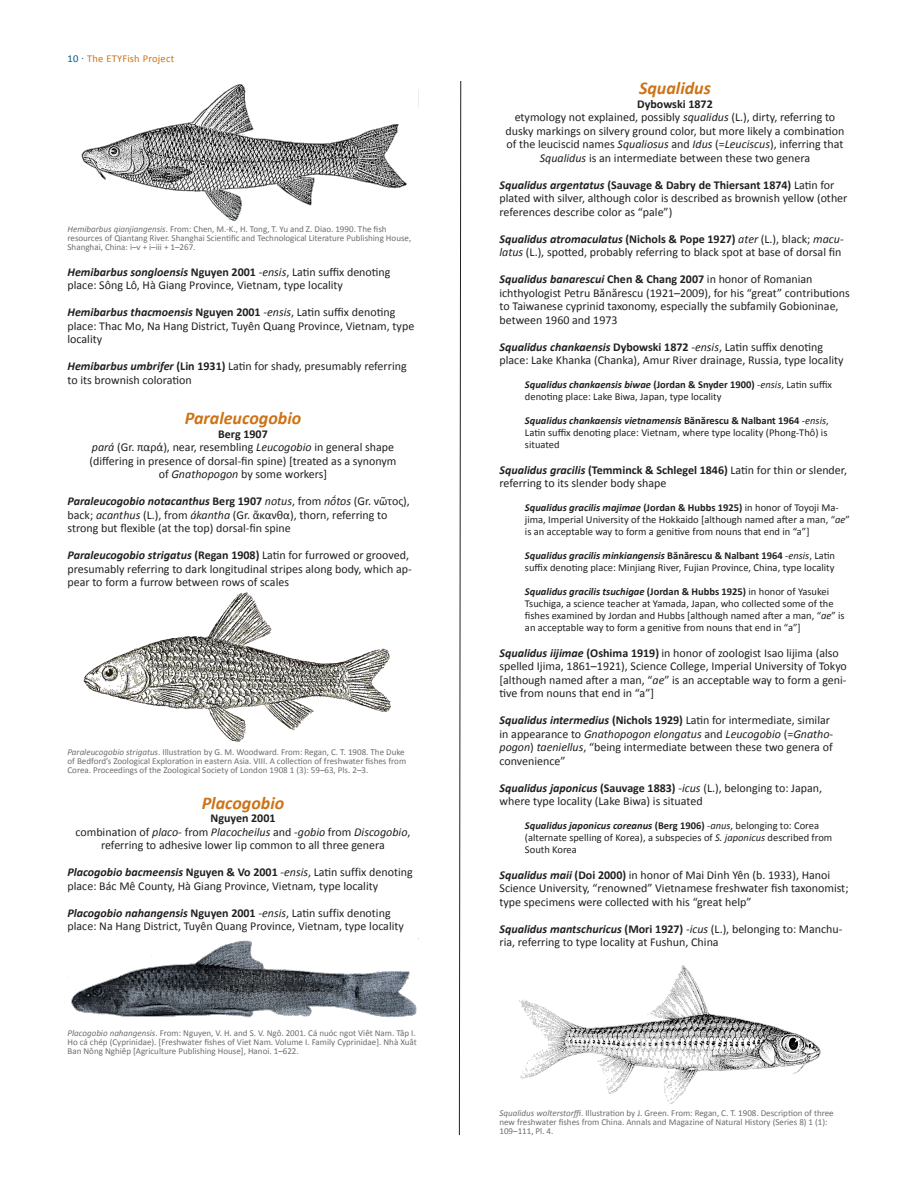
<style>
.page{position:relative;width:918px;height:1188px;background:#fff}
.page>*{position:absolute;margin:0;border:0;box-sizing:border-box;transform-origin:0 0}
.t1{font:italic 700 18px "Calibri";color:#cd7317}
.t2{font:12px/13.5px "Calibri";color:#231f20}
.t3{font:700 12px "Calibri";color:#231f20}
.t4{font:10.5px/12px "Calibri";color:#231f20}
.t5{font:10.5px "Calibri";letter-spacing:.02em;color:#cd7317}
.t6{font:9px/9px "Calibri";color:#6c6d70}
.s1{color:#00558f}
.s2{font-style:italic}
.s3{font-weight:700;font-style:italic}
.s4{font-weight:700}
</style>
<div class="page">
<svg style="left:459px;top:81px;width:2px;height:1055px"></svg>
<img style="left:83px;top:592px;width:308px;height:150px">
<img style="left:71px;top:938px;width:348px;height:80px">
<img style="left:519px;top:965px;width:302px;height:139px">
<img style="left:81px;top:84px;width:338px;height:137px">
<p class="t5" style="left:68px;top:51px;width:108px"><span class="s1">10 ·</span> The ETYFish Project</p>
<p class="t6" style="left:68px;top:225px;width:345px"><span class="s2">Hemibarbus qianjiangensis</span>. From: Chen, M.-K., H. Tong, T. Yu and Z. Diao. 1990. The fish resources of Qiantang River. Shanghai Scientific and Technological Literature Publishing House,<br>Shanghai, China: i–v + i–iii + 1–267.</p>
<p class="t2" style="left:68px;top:265px;width:325px"><span class="s3">Hemibarbus songloensis</span> <span class="s4">Nguyen 2001</span> -<span class="s2">ensis</span>, Latin suffix denoting place: Sông Lô, Hà Giang Province, Vietnam, type locality</p>
<p class="t2" style="left:68px;top:305px;width:348px"><span class="s3">Hemibarbus thacmoensis</span> <span class="s4">Nguyen 2001</span> -<span class="s2">ensis</span>, Latin suffix denoting place: Thac Mo, Na Hang District, Tuyên Quang Province, Vietnam, type locality</p>
<p class="t2" style="left:68px;top:359px;width:341px"><span class="s3">Hemibarbus umbrifer</span> <span class="s4">(Lin 1931)</span> Latin for shady, presumably referring to its brownish coloration</p>
<h1 class="t1" style="left:185px;top:405px;width:118px">Paraleucogobio</h1>
<p class="t2" style="left:89px;top:427px;width:309px;text-align:center"><span class="s4">Berg 1907<br></span><span class="s2">pará</span> (Gr. παρά), near, resembling <span class="s2">Leucogobio</span> in general shape (differing in presence of dorsal-fin spine) [treated as a synonym of <span class="s2">Gnathopogon</span> by some workers]</p>
<p class="t2" style="left:68px;top:494px;width:344px"><span class="s3">Paraleucogobio notacanthus</span> <span class="s4">Berg 1907</span> <span class="s2">notus</span>, from <span class="s2">nṓtos</span> (Gr. νῶτος), back; <span class="s2">acanthus</span> (L.), from <span class="s2">ákantha</span> (Gr. ἄκανθα), thorn, referring to strong but flexible (at the top) dorsal-fin spine</p>
<p class="t2" style="left:68px;top:548px;width:346px"><span class="s3">Paraleucogobio strigatus</span> <span class="s4">(Regan 1908)</span> Latin for furrowed or grooved, presumably referring to dark longitudinal stripes along body, which ap&shy;pear to form a furrow between rows of scales</p>
<p class="t6" style="left:68px;top:747px;width:340px"><span class="s2">Paraleucogobio strigatus</span>. Illustration by G. M. Woodward. From: Regan, C. T. 1908. The Duke of Bedford’s Zoological Exploration in eastern Asia. VIII. A collection of freshwater fishes from<br>Corea. Proceedings of the Zoological Society of London 1908 1 (3): 59–63, Pls. 2–3.</p>
<h1 class="t1" style="left:202px;top:790px;width:84px">Placogobio</h1>
<p class="t2" style="left:75px;top:811px;width:337px;text-align:center"><span class="s4">Nguyen 2001<br></span>combination of <span class="s2">placo</span>- from <span class="s2">Placocheilus</span> and -<span class="s2">gobio</span> from <span class="s2">Discogobio</span>, referring to adhesive lower lip common to all three genera</p>
<p class="t2" style="left:68px;top:865px;width:347px"><span class="s3">Placogobio bacmeensis</span> <span class="s4">Nguyen &amp; Vo 2001</span> -<span class="s2">ensis</span>, Latin suffix denoting place: Bác Mê County, Hà Giang Province, Vietnam, type locality</p>
<p class="t2" style="left:68px;top:906px;width:338px"><span class="s3">Placogobio nahangensis</span> <span class="s4">Nguyen 2001</span> -<span class="s2">ensis</span>, Latin suffix denoting place: Na Hang District, Tuyên Quang Province, Vietnam, type locality</p>
<p class="t6" style="left:68px;top:1028px;width:351px"><span class="s2">Placogobio nahangensis</span>. From: Nguyen, V. H. and S. V. Ngô. 2001. Cá nuóc ngot Viêt Nam. Tâp I.<br>Ho cá chép (Cyprinidae). [Freshwater fishes of Viet Nam. Volume I. Family Cyprinidae]. Nhà Xuât<br>Ban Nông Nghiêp [Agriculture Publishing House], Hanoi. 1–622.</p>
<p class="t1" style="left:639px;top:76px;width:73px">Squalidus</p>
<p class="t3" style="left:637px;top:96px;width:77px">Dybowski 1872</p>
<p class="t2" style="left:505px;top:110px;width:341px;text-align:center">etymology not explained, possibly <span class="s2">squalidus</span> (L.), dirty, referring to dusky markings on silvery ground color, but more likely a combination of the leuciscid names <span class="s2">Squaliosus</span> and <span class="s2">Idus</span> (=<span class="s2">Leuciscus</span>), inferring that <span class="s2">Squalidus</span> is an intermediate between these two genera</p>
<p class="t2" style="left:500px;top:178px;width:349px"><span class="s3">Squalidus argentatus</span> <span class="s4">(Sauvage &amp; Dabry de Thiersant 1874)</span> Latin for plated with silver, although color is described as brownish yellow (other references describe color as “pale”)</p>
<p class="t2" style="left:500px;top:232px;width:346px"><span class="s3">Squalidus atromaculatus</span> <span class="s4">(Nichols &amp; Pope 1927)</span> <span class="s2">ater</span> (L.), black; <span class="s2">macu&shy;latus</span> (L.), spotted, probably referring to black spot at base of dorsal fin</p>
<p class="t2" style="left:500px;top:272px;width:352px"><span class="s3">Squalidus banarescui</span> <span class="s4">Chen &amp; Chang 2007</span> in honor of Romanian ichthyologist Petru Bănărescu (1921–2009), for his “great” contributions to Taiwanese cyprinid taxonomy, especially the subfamily Gobioninae, between 1960 and 1973</p>
<p class="t2" style="left:500px;top:340px;width:346px"><span class="s3">Squalidus chankaensis</span> <span class="s4">Dybowski 1872</span> -<span class="s2">ensis</span>, Latin suffix denoting place: Lake Khanka (Chanka), Amur River drainage, Russia, type locality</p>
<p class="t4" style="left:525px;top:379px;width:309px"><span class="s3">Squalidus chankaensis biwae</span> <span class="s4">(Jordan &amp; Snyder 1900)</span> -<span class="s2">ensis</span>, Latin suffix denoting place: Lake Biwa, Japan, type locality</p>
<p class="t4" style="left:525px;top:415px;width:305px"><span class="s3">Squalidus chankaensis vietnamensis</span> <span class="s4">Bănărescu &amp; Nalbant 1964</span> -<span class="s2">ensis</span>,<br>Latin suffix denoting place: Vietnam, where type locality (Phong-Thô) is situated</p>
<p class="t2" style="left:500px;top:463px;width:349px"><span class="s3">Squalidus gracilis</span> <span class="s4">(Temminck &amp; Schlegel 1846)</span> Latin for thin or slender, referring to its slender body shape</p>
<p class="t4" style="left:525px;top:502px;width:326px"><span class="s3">Squalidus gracilis majimae</span> <span class="s4">(Jordan &amp; Hubbs 1925)</span> in honor of Toyoji Ma&shy;jima, Imperial University of the Hokkaido [although named after a man, “<span class="s2">ae</span>” is an acceptable way to form a genitive from nouns that end in “a”]</p>
<p class="t4" style="left:525px;top:550px;width:312px"><span class="s3">Squalidus gracilis minkiangensis</span> <span class="s4">Bănărescu &amp; Nalbant 1964</span> -<span class="s2">ensis</span>, Latin suffix denoting place: Minjiang River, Fujian Province, China, type locality</p>
<p class="t4" style="left:525px;top:586px;width:321px"><span class="s3">Squalidus gracilis tsuchigae</span> <span class="s4">(Jordan &amp; Hubbs 1925)</span> in honor of Yasukei Tsuchiga, a science teacher at Yamada, Japan, who collected some of the fishes examined by Jordan and Hubbs [although named after a man, “<span class="s2">ae</span>” is an acceptable way to form a genitive from nouns that end in “a”]</p>
<p class="t2" style="left:500px;top:646px;width:349px"><span class="s3">Squalidus iijimae</span> <span class="s4">(Oshima 1919)</span> in honor of zoologist Isao lijima (also spelled Ijima, 1861–1921), Science College, Imperial University of Tokyo [although named after a man, “<span class="s2">ae</span>” is an acceptable way to form a geni&shy;tive from nouns that end in “a”]</p>
<p class="t2" style="left:500px;top:713px;width:335px"><span class="s3">Squalidus intermedius</span> <span class="s4">(Nichols 1929)</span> Latin for intermediate, similar in appearance to <span class="s2">Gnathopogon elongatus</span> and <span class="s2">Leucogobio</span> (=<span class="s2">Gnatho&shy;pogon</span>) <span class="s2">taeniellus</span>, “being intermediate between these two genera of convenience”</p>
<p class="t2" style="left:500px;top:781px;width:324px"><span class="s3">Squalidus japonicus</span> <span class="s4">(Sauvage 1883)</span> -<span class="s2">icus</span> (L.), belonging to: Japan, where type locality (Lake Biwa) is situated</p>
<p class="t4" style="left:525px;top:820px;width:309px"><span class="s3">Squalidus japonicus coreanus</span> <span class="s4">(Berg 1906)</span> -<span class="s2">anus</span>, belonging to: Corea (alternate spelling of Korea), a subspecies of <span class="s2">S. japonicus</span> described from<br>South Korea</p>
<p class="t2" style="left:500px;top:868px;width:351px"><span class="s3">Squalidus maii</span> <span class="s4">(Doi 2000)</span> in honor of Mai Dinh Yên (b. 1933), Hanoi<br>Science University, “renowned” Vietnamese freshwater fish taxonomist; type specimens were collected with his “great help”</p>
<p class="t2" style="left:500px;top:922px;width:345px"><span class="s3">Squalidus mantschuricus</span> <span class="s4">(Mori 1927)</span> -<span class="s2">icus</span> (L.), belonging to: Manchu&shy;ria, referring to type locality at Fushun, China</p>
<p class="t6" style="left:500px;top:1108px;width:336px"><span class="s2">Squalidus wolterstorffi</span>. Illustration by J. Green. From: Regan, C. T. 1908. Description of three new freshwater fishes from China. Annals and Magazine of Natural History (Series 8) 1 (1):<br>109–111, Pl. 4.</p>
</div>
